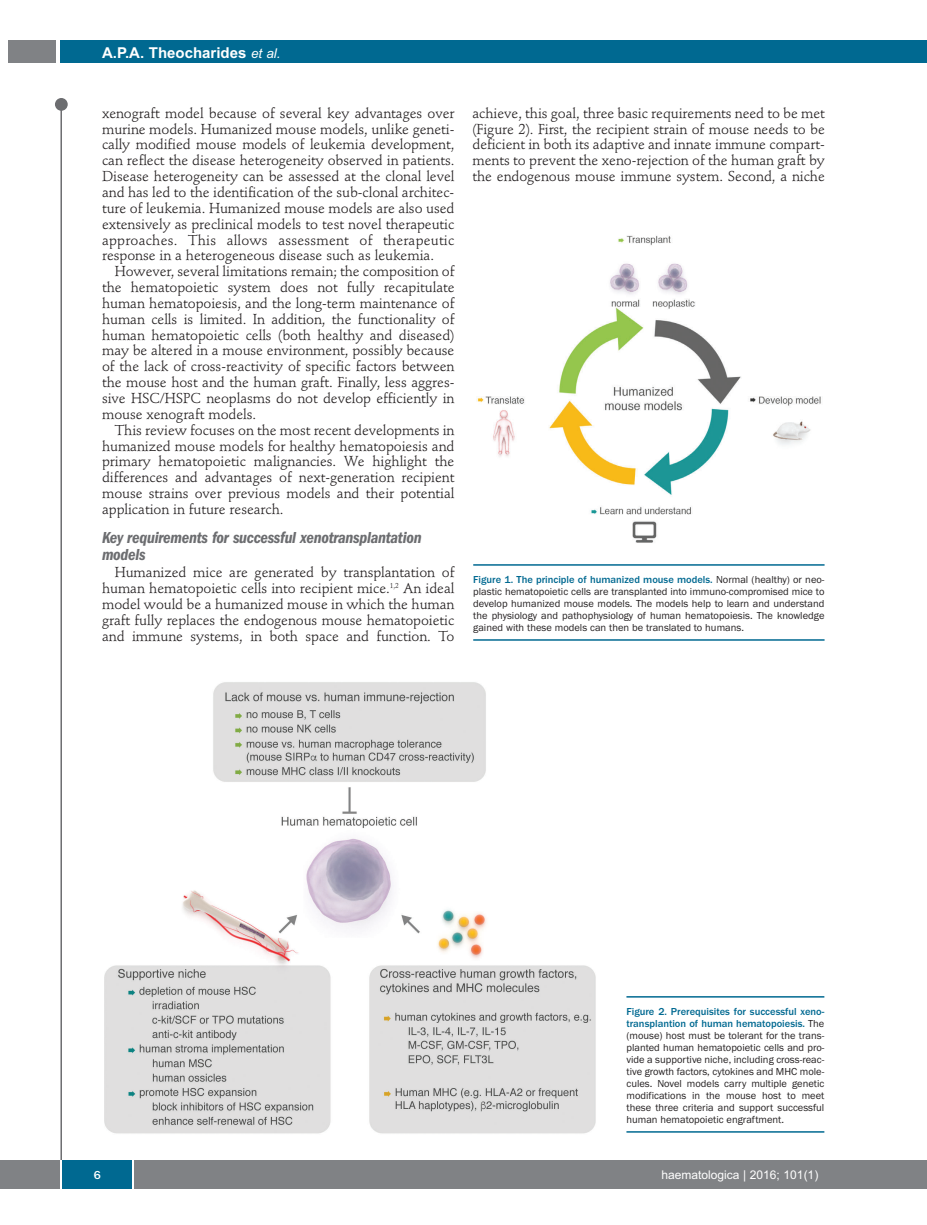
<style>
.page{position:relative;width:927px;height:1225px;background:#fff}
.page>*{position:absolute;margin:0;border:0;box-sizing:border-box;transform-origin:0 0}
.t1{font:italic 600 condensed 16.5px/16.5px "Franklin Gothic";letter-spacing:-.015em;color:#6c6d70}
.t2{font:700 15px "Arial";color:#fff}
.t3{font:14.25px/15.9px "Stempel Schneidler";letter-spacing:-.005em;color:#231f20;text-align:justify}
.t4{font:12px "Arial";color:#fff}
.t5{font:500 12px "Franklin Gothic";color:#fff}
.t6{font:10.5px/12px "Franklin Gothic";color:#231f20;text-align:justify}
.s1{font-weight:400;font-style:italic;font-size:13.5px}
.s2{font-weight:500;color:#006991}
</style>
<div class="page">
<div style="left:911px;top:40px;width:16px;height:22px;background:#006991"></div>
<div style="left:910px;top:1160px;width:17px;height:28px;background:#808285"></div>
<div style="left:55px;top:98px;width:13px;height:13px;background:#6c6d70;border-radius:50%"></div>
<hr style="left:60px;top:101px;width:2px;height:1061px;background:#6c6d70">
<div style="left:60px;top:40px;width:852px;height:22px;background:#006991"></div>
<div style="left:9px;top:40px;width:47px;height:22px;background:#808285"></div>
<div style="left:0;top:1160px;width:911px;height:28px;background:#808285"></div>
<div style="left:62px;top:1160px;width:71px;height:28px;background:#006991"></div>
<hr style="left:60px;top:1160px;width:2px;height:28px;background:#fff">
<svg style="left:133px;top:1160px;width:1px;height:28px"></svg>
<img style="left:477px;top:235px;width:344px;height:308px">
<hr style="left:473px;top:564px;width:352px;height:1px;background:#006991">
<hr style="left:473px;top:639px;width:352px;height:2px;background:#006991">
<img style="left:104px;top:682px;width:492px;height:452px">
<hr style="left:626px;top:996px;width:198px;height:1px;background:#006991">
<hr style="left:626px;top:1131px;width:198px;height:1px;background:#006991">
<p class="t2" style="left:102px;top:44px;width:180px">A.P.A. Theocharides <span class="s1">et al.</span></p>
<p class="t3" style="left:102px;top:106px;width:354px">xenograft model because of several key advantages over murine models. Humanized mouse models, unlike geneti&shy;cally modified mouse models of leukemia development, can reflect the disease heterogeneity observed in patients.<br>Disease heterogeneity can be assessed at the clonal level and has led to the identification of the sub-clonal architec&shy;ture of leukemia. Humanized mouse models are also used extensively as preclinical models to test novel therapeutic approaches. This allows assessment of therapeutic response in a heterogeneous disease such as leukemia.</p>
<p class="t3" style="left:102px;top:265px;width:354px;text-indent:13px">However, several limitations remain; the composition of the hematopoietic system does not fully recapitulate human hematopoiesis, and the long-term maintenance of human cells is limited. In addition, the functionality of human hematopoietic cells (both healthy and diseased) may be altered in a mouse environment, possibly because of the lack of cross-reactivity of specific factors between the mouse host and the human graft. Finally, less aggres&shy;sive HSC/HSPC neoplasms do not develop efficiently in mouse xenograft models.</p>
<p class="t3" style="left:102px;top:423px;width:354px;text-indent:13px">This review focuses on the most recent developments in humanized mouse models for healthy hematopoiesis and primary hematopoietic malignancies. We highlight the differences and advantages of next-generation recipient mouse strains over previous models and their potential application in future research.</p>
<p class="t1" style="left:102px;top:530px;width:321px">Key requirements for successful xenotransplantation models</p>
<p class="t3" style="left:102px;top:566px;width:354px;text-indent:13px">Humanized mice are generated by transplantation of human hematopoietic cells into recipient mice.<sup>1,2</sup> An ideal model would be a humanized mouse in which the human graft fully replaces the endogenous mouse hematopoietic and immune systems, in both space and function. To</p>
<p class="t3" style="left:472px;top:106px;width:354px">achieve, this goal, three basic requirements need to be met (Figure 2). First, the recipient strain of mouse needs to be deficient in both its adaptive and innate immune compart&shy;ments to prevent the xeno-rejection of the human graft by the endogenous mouse immune system. Second, a niche</p>
<p class="t6" style="left:473px;top:573px;width:353px"><span class="s2">Figure 1. The principle of humanized mouse models.</span> Normal (healthy) or neo&shy;plastic hematopoietic cells are transplanted into immuno-compromised mice to develop humanized mouse models. The models help to learn and understand the physiology and pathophysiology of human hematopoiesis. The knowledge gained with these models can then be translated to humans.</p>
<p class="t6" style="left:626px;top:1005px;width:200px"><span class="s2">Figure 2. Prerequisites for successful xeno&shy;transplantion of human hematopoiesis.</span> The (mouse) host must be tolerant for the trans&shy;planted human hematopoietic cells and pro&shy;vide a supportive niche, including cross-reac&shy;tive growth factors, cytokines and MHC mole&shy;cules. Novel models carry multiple genetic modifications in the mouse host to meet these three criteria and support successful human hematopoietic engraftment.</p>
<p class="t5" style="left:94px;top:1167px;width:9px">6</p>
<p class="t4" style="left:661px;top:1167px;width:158px">haematologica | 2016; 101(1)</p>
</div>
